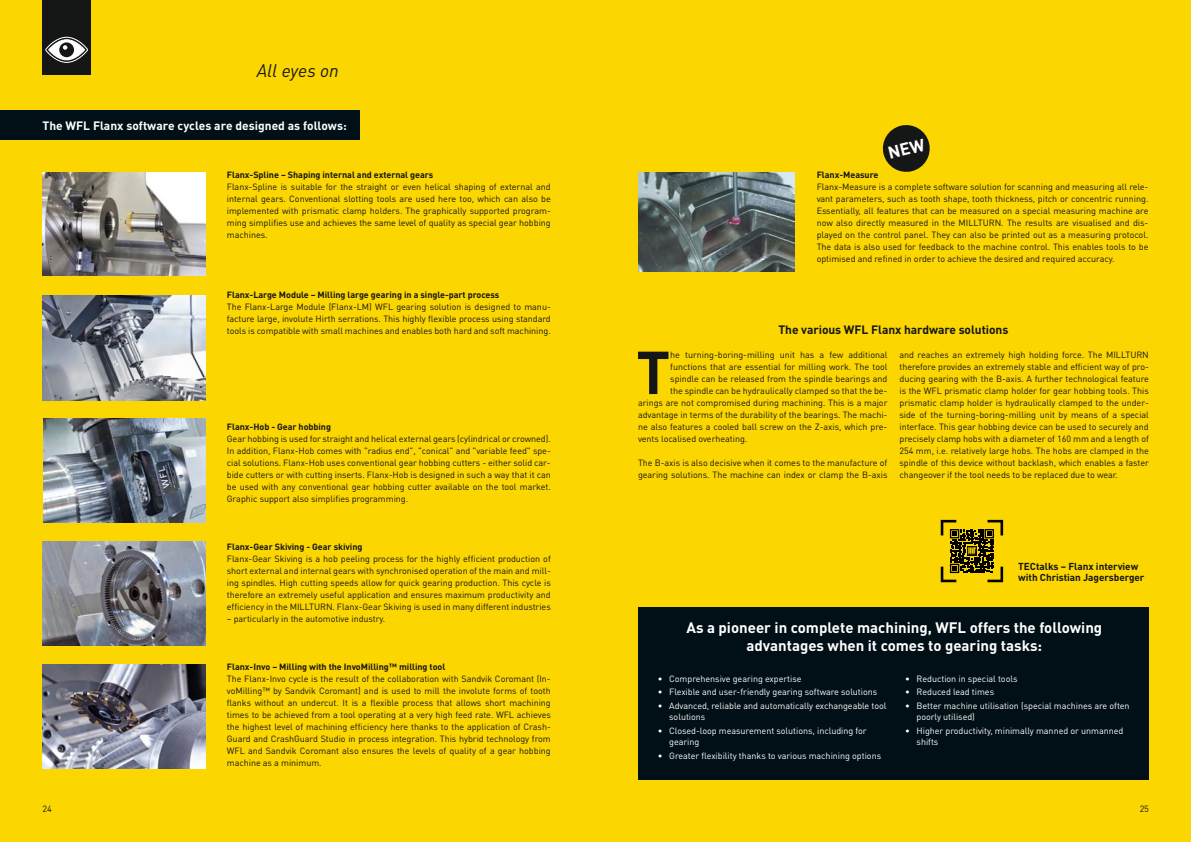
<style>
.page{position:relative;width:1191px;height:842px;background:#fcd600}
.page>*{position:absolute;margin:0;border:0;box-sizing:border-box;transform-origin:0 0}
.t1{font:700 59.6px "DIN Pro";color:#151616}
.t2{font:italic 18px "DIN";color:#151616}
.t3{font:700 15px/18px "DIN Pro";color:#fff;text-align:center}
.t4{font:700 12px "DIN Pro";color:#fff}
.t5{font:700 12px "DIN Pro";letter-spacing:-.005em;color:#151616}
.t6{font:700 10px/11px "DIN Pro";letter-spacing:-.005em;color:#151616}
.t7{font:9px/12px "DIN Pro";letter-spacing:-.005em;color:#151616;text-align:justify}
.t8{font:9px/11px "DIN Pro";letter-spacing:-.005em;color:#fff}
.t9{font:700 9px "DIN Pro";letter-spacing:-.005em;color:#151616}
</style>
<div class="page">
<div style="left:638px;top:607px;width:510px;height:173px;background:#001016"></div>
<div style="left:0;top:110px;width:359px;height:29px;background:#001016"></div>
<svg style="left:940px;top:520px;width:63px;height:62px"></svg>
<div style="left:43px;top:0;width:48px;height:74px;background:#151616"></div>
<svg style="left:45px;top:37px;width:43px;height:26px"></svg>
<img style="left:43px;top:541px;width:162px;height:105px">
<img style="left:43px;top:664px;width:162px;height:105px">
<img style="left:638px;top:172px;width:156px;height:100px">
<img style="left:42px;top:172px;width:163px;height:104px">
<img style="left:43px;top:295px;width:162px;height:105px">
<img style="left:43px;top:418px;width:162px;height:105px">
<svg style="left:882px;top:125px;width:48px;height:47px"></svg>
<h2 class="t2" style="left:257px;top:59px;width:84px">All eyes on</h2>
<h3 class="t4" style="left:43px;top:118px;width:306px">The WFL Flanx software cycles are designed as follows:</h3>
<p class="t9" style="left:227px;top:169px;width:208px">Flanx-Spline – Shaping internal and external gears</p>
<p class="t7" style="left:227px;top:180px;width:325px">Flanx-Spline is suitable for the straight or even helical shaping of external and internal gears. Conventional slotting tools are used here too, which can also be implemented with prismatic clamp holders. The graphically supported program&shy;ming simplifies use and achieves the same level of quality as special gear hobbing machines.</p>
<p class="t9" style="left:227px;top:289px;width:274px">Flanx-Large Module – Milling large gearing in a single-part process</p>
<p class="t7" style="left:227px;top:300px;width:325px">The Flanx-Large Module (Flanx-LM) WFL gearing solution is designed to manu&shy;facture large, involute Hirth serrations. This highly flexible process using standard tools is compatible with small machines and enables both hard and soft machining.</p>
<p class="t9" style="left:227px;top:421px;width:106px">Flanx-Hob - Gear hobbing</p>
<p class="t7" style="left:227px;top:432px;width:325px">Gear hobbing is used for straight and helical external gears (cylindrical or crowned).<br>In addition, Flanx-Hob comes with "radius end", "conical" and "variable feed" spe&shy;cial solutions. Flanx-Hob uses conventional gear hobbing cutters - either solid car&shy;bide cutters or with cutting inserts. Flanx-Hob is designed in such a way that it can be used with any conventional gear hobbing cutter available on the tool market.<br>Graphic support also simplifies programming.</p>
<p class="t9" style="left:227px;top:541px;width:137px">Flanx-Gear Skiving - Gear skiving</p>
<p class="t7" style="left:227px;top:552px;width:325px">Flanx-Gear Skiving is a hob peeling process for the highly efficient production of short external and internal gears with synchronised operation of the main and mill&shy;ing spindles. High cutting speeds allow for quick gearing production. This cycle is therefore an extremely useful application and ensures maximum productivity and efficiency in the MILLTURN. Flanx-Gear Skiving is used in many different industries</p>
<p class="t7" style="left:227px;top:612px;width:160px">– particularly in the automotive industry.</p>
<p class="t9" style="left:227px;top:661px;width:220px">Flanx-Invo – Milling with the InvoMilling™ milling tool</p>
<p class="t7" style="left:227px;top:672px;width:325px">The Flanx-Invo cycle is the result of the collaboration with Sandvik Coromant (In&shy;voMilling™ by Sandvik Coromant) and is used to mill the involute forms of tooth flanks without an undercut. It is a flexible process that allows short machining times to be achieved from a tool operating at a very high feed rate. WFL achieves the highest level of machining efficiency here thanks to the application of Crash-Guard and CrashGuard Studio in process integration. This hybrid technology from WFL and Sandvik Coromant also ensures the levels of quality of a gear hobbing machine as a minimum.</p>
<p class="t9" style="left:816px;top:169px;width:63px">Flanx-Measure</p>
<p class="t7" style="left:816px;top:180px;width:333px">Flanx-Measure is a complete software solution for scanning and measuring all rele&shy;vant parameters, such as tooth shape, tooth thickness, pitch or concentric running.<br>Essentially, all features that can be measured on a special measuring machine are now also directly measured in the MILLTURN. The results are visualised and dis&shy;played on the control panel. They can also be printed out as a measuring protocol.<br>The data is also used for feedback to the machine control. This enables tools to be optimised and refined in order to achieve the desired and required accuracy.</p>
<h3 class="t5" style="left:778px;top:322px;width:231px">The various WFL Flanx hardware solutions</h3>
<h1 class="t1" style="left:636px;top:332px;width:36px">T</h1>
<p class="t7" style="left:670px;top:348px;width:219px">he turning-boring-milling unit has a few additional</p>
<p class="t7" style="left:670px;top:360px;width:219px">functions that are essential for milling work. The tool</p>
<p class="t7" style="left:670px;top:372px;width:219px">spindle can be released from the spindle bearings and</p>
<p class="t7" style="left:670px;top:384px;width:219px">the spindle can be hydraulically clamped so that the be-</p>
<p class="t7" style="left:638px;top:396px;width:251px">arings are not compromised during machining. This is a major</p>
<p class="t7" style="left:638px;top:408px;width:251px">advantage in terms of the durability of the bearings. The machi-</p>
<p class="t7" style="left:638px;top:420px;width:251px">ne also features a cooled ball screw on the Z-axis, which pre-</p>
<p class="t7" style="left:638px;top:432px;width:111px">vents localised overheating.</p>
<p class="t7" style="left:638px;top:456px;width:251px">The B-axis is also decisive when it comes to the manufacture of gearing solutions. The machine can index or clamp the B-axis</p>
<p class="t7" style="left:899px;top:348px;width:251px">and reaches an extremely high holding force. The MILLTURN therefore provides an extremely stable and efficient way of pro&shy;ducing gearing with the B-axis. A further technological feature is the WFL prismatic clamp holder for gear hobbing tools. This prismatic clamp holder is hydraulically clamped to the under&shy;side of the turning-boring-milling unit by means of a special interface. This gear hobbing device can be used to securely and precisely clamp hobs with a diameter of 160 mm and a length of 254 mm, i.e. relatively large hobs. The hobs are clamped in the spindle of this device without backlash, which enables a faster changeover if the tool needs to be replaced due to wear.</p>
<p class="t6" style="left:1018px;top:561px;width:128px">TECtalks – Flanx interview with Christian Jagersberger</p>
<h3 class="t3" style="left:686px;top:618px;width:417px">As a pioneer in complete machining, WFL offers the following advantages when it comes to gearing tasks:</h3>
<p class="t8" style="left:658px;top:672px;width:145px">• Comprehensive gearing expertise</p>
<p class="t8" style="left:658px;top:686px;width:221px">• Flexible and user-friendly gearing software solutions</p>
<p class="t8" style="left:669px;top:700px;width:219px;text-indent:-11px">• Advanced, reliable and automatically exchangeable tool solutions</p>
<p class="t8" style="left:669px;top:725px;width:199px;text-indent:-11px">• Closed-loop measurement solutions, including for gearing</p>
<p class="t8" style="left:658px;top:750px;width:225px">• Greater flexibility thanks to various machining options</p>
<p class="t8" style="left:905px;top:672px;width:114px">• Reduction in special tools</p>
<p class="t8" style="left:905px;top:686px;width:90px">• Reduced lead times</p>
<p class="t8" style="left:916px;top:700px;width:215px;text-indent:-11px">• Better machine utilisation (special machines are often poorly utilised)</p>
<p class="t8" style="left:916px;top:725px;width:208px;text-indent:-11px">• Higher productivity, minimally manned or unmanned shifts</p>
<p class="t7" style="left:43px;top:802px;width:11px">24</p>
<p class="t7" style="left:1139px;top:802px;width:11px">25</p>
</div>
